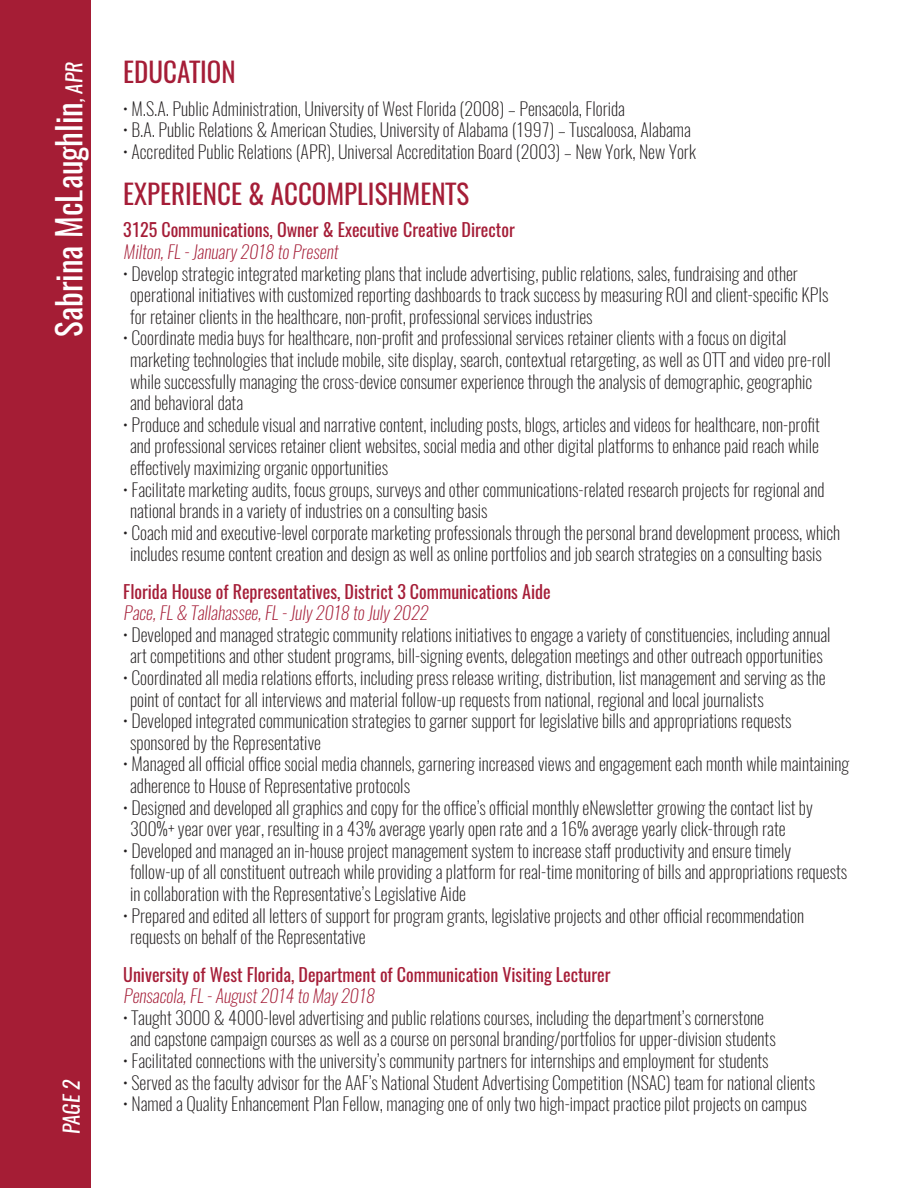
<style>
.page{position:relative;width:918px;height:1188px;background:#fff}
.page>*{position:absolute;margin:0;border:0;box-sizing:border-box;transform-origin:0 0}
.t1{font:33px "Oswald";color:#fff}
.t2{font:27px "Oswald";color:#a51d37}
.t3{font:italic 21px "Oswald";color:#fff}
.t4{font:200 18px/21.6px "Oswald";color:#231f20}
.t5{font:18px/21.6px "Oswald";color:#a51d37}
.t6{font:200 18px "Oswald";color:#a51d37}
.s1{font-style:italic;font-size:21px}
.s2{font-weight:200}
</style>
<div class="page">
<div style="left:0;top:0;width:91px;height:1188px;background:#a51d35"></div>
<p class="t1" style="left:46px;top:337px;width:276px;rotate:-90deg">Sabrina McLaughlin<span class="s1">, APR</span></p>
<p class="t3" style="left:57px;top:1134px;width:56px;rotate:-90deg">PAGE 2</p>
<p class="t2" style="left:123px;top:54px;width:114px">EDUCATION</p>
<p class="t4" style="left:123px;top:97px;width:503px">• M.S.A. Public Administration, University of West Florida (2008) – Pensacola, Florida</p>
<p class="t4" style="left:123px;top:119px;width:569px">• B.A. Public Relations &amp; American Studies, University of Alabama (1997) – Tuscaloosa, Alabama</p>
<p class="t4" style="left:123px;top:141px;width:574px">• Accredited Public Relations (APR), Universal Accreditation Board (2003) – New York, New York</p>
<p class="t2" style="left:123px;top:176px;width:347px">EXPERIENCE &amp; ACCOMPLISHMENTS</p>
<p class="t5" style="left:123px;top:219px;width:393px">3125 Communications, Owner &amp; Executive Creative Director</p>
<p class="t6" style="left:123px;top:240px;width:219px">Milton,FL -January 2018 to Present</p>
<p class="t4" style="left:130px;top:262px;width:700px;text-indent:-7px">• Develop strategic integrated marketing plans that include advertising, public relations, sales, fundraising and other operational initiatives with customized reporting dashboards to track success by measuring ROI and client-specific KPIs for retainer clients in the healthcare, non-profit, professional services industries</p>
<p class="t4" style="left:130px;top:327px;width:702px;text-indent:-7px">• Coordinate media buys for healthcare, non-profit and professional services retainer clients with a focus on digital marketing technologies that include mobile, site display, search, contextual retargeting, as well as OTT and video pre-roll while successfully managing the cross-device consumer experience through the analysis of demographic, geographic and behavioral data</p>
<p class="t4" style="left:130px;top:414px;width:691px;text-align:justify;text-indent:-7px">• Produce and schedule visual and narrative content, including posts, blogs, articles and videos for healthcare, non-profit and professional services retainer client websites, social media and other digital platforms to enhance paid reach while effectively maximizing organic opportunities</p>
<p class="t4" style="left:130px;top:478px;width:696px;text-indent:-7px">• Facilitate marketing audits, focus groups, surveys and other communications-related research projects for regional and national brands in a variety of industries on a consulting basis</p>
<p class="t4" style="left:130px;top:522px;width:712px;text-indent:-7px">• Coach mid and executive-level corporate marketing professionals through the personal brand development process, which includes resume content creation and design as well as online portfolios and job search strategies on a consulting basis</p>
<p class="t5" style="left:123px;top:581px;width:429px">Florida House of Representatives, District 3 Communications Aide</p>
<p class="t6" style="left:123px;top:601px;width:310px">Pace,FL &amp; Tallahassee,FL -July 2018 to July 2022</p>
<p class="t4" style="left:123px;top:624px;width:709px;text-align:center">• Developed and managed strategic community relations initiatives to engage a variety of constituencies, including annual art competitions and other student programs, bill-signing events, delegation meetings and other outreach opportunities</p>
<p class="t4" style="left:130px;top:667px;width:697px;text-indent:-7px">• Coordinated all media relations efforts, including press release writing, distribution, list management and serving as the point of contact for all interviews and material follow-up requests from national, regional and local journalists</p>
<p class="t4" style="left:130px;top:710px;width:663px;text-indent:-7px">• Developed integrated communication strategies to garner support for legislative bills and appropriations requests sponsored by the Representative</p>
<p class="t4" style="left:130px;top:753px;width:721px;text-indent:-7px">• Managed all official office social media channels, garnering increased views and engagement each month while maintaining adherence to House of Representative protocols</p>
<p class="t4" style="left:130px;top:797px;width:684px;text-indent:-7px">• Designed and developed all graphics and copy for the office’s official monthly eNewsletter growing the contact list by<br>300%+ year over year, resulting in a 43% average yearly open rate and a 16% average yearly click-through rate</p>
<p class="t4" style="left:130px;top:840px;width:719px;text-indent:-7px">• Developed and managed an in-house project management system to increase staff productivity and ensure timely follow-up of all constituent outreach while providing a platform for real-time monitoring of bills and appropriations requests in collaboration with the Representative’s Legislative Aide</p>
<p class="t4" style="left:130px;top:905px;width:676px;text-indent:-7px">• Prepared and edited all letters of support for program grants, legislative projects and other official recommendation requests on behalf of the Representative</p>
<p class="t5" style="left:123px;top:964px;width:489px">University of West Florida, Department of Communication Visiting Lecturer<br><span class="s2">Pensacola,FL -August2014 to May 2018</span></p>
<p class="t4" style="left:130px;top:1007px;width:647px;text-indent:-7px">• Taught 3000 &amp; 4000-level advertising and public relations courses, including the department’s cornerstone and capstone campaign courses as well as a course on personal branding/portfolios for upper-division students</p>
<p class="t4" style="left:123px;top:1050px;width:647px">• Facilitated connections with the university’s community partners for internships and employment for students</p>
<p class="t4" style="left:123px;top:1071px;width:693px">• Served as the faculty advisor for the AAF’s National Student Advertising Competition (NSAC) team for national clients</p>
<p class="t4" style="left:123px;top:1093px;width:685px">• Named a Quality Enhancement Plan Fellow, managing one of only two high-impact practice pilot projects on campus</p>
</div>
